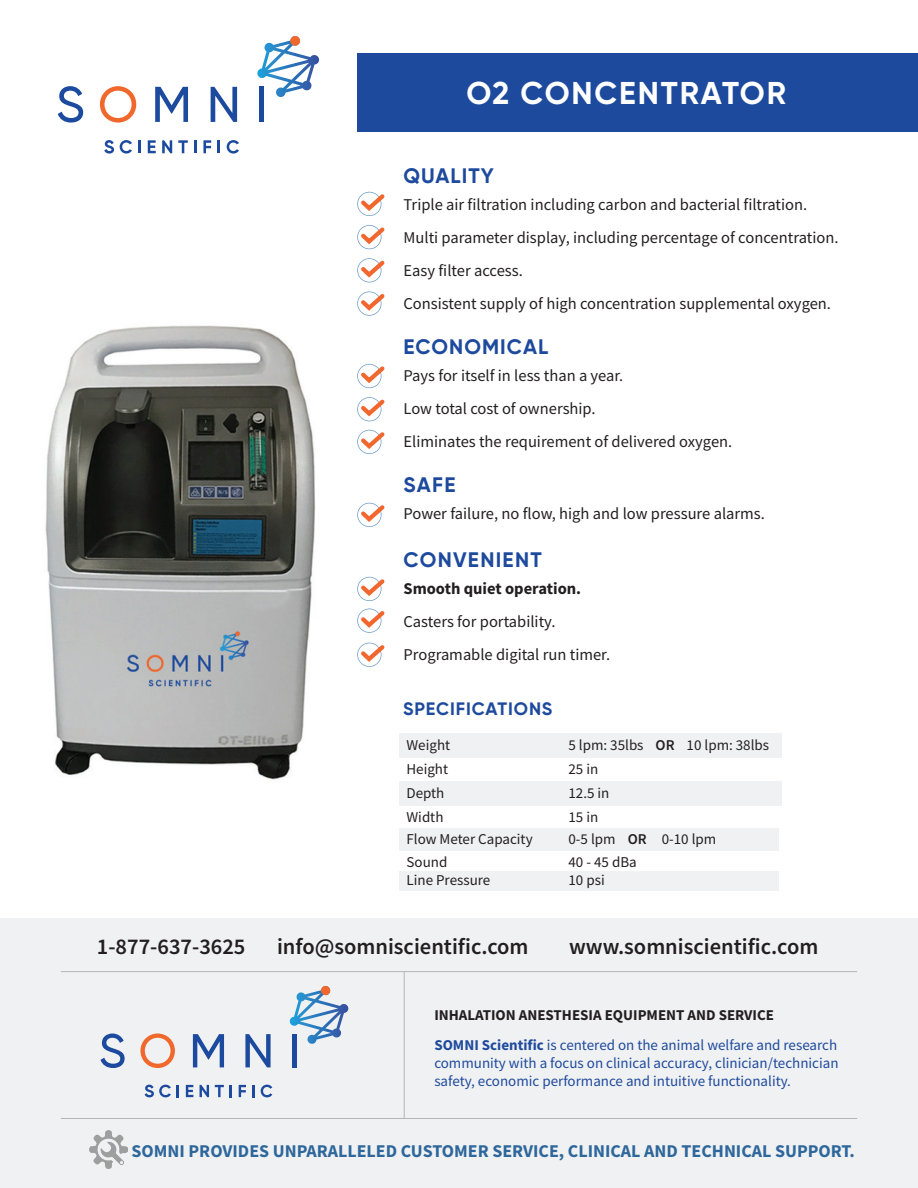
<style>
.page{position:relative;width:918px;height:1188px;background:#fff}
.page>*{position:absolute;margin:0;border:0;box-sizing:border-box;transform-origin:0 0}
.t1{font:700 31.5px "Gilroy";letter-spacing:.06em;color:#fff}
.t2{font:600 22.5px "Source Sans Pro";color:#231f20}
.t3{font:700 21px "Gilroy";letter-spacing:.05em;color:#1e4a9e}
.t4{font:700 18px "Source Sans Pro";color:#2e679b}
.t5{font:700 18px "Gilroy";letter-spacing:.05em;color:#1e4a9e}
.t6{font:16.5px/33px "Source Sans Pro";color:#231f20}
.t7{font:700 16.5px "Source Sans Pro";color:#231f20}
.t8{font:15px "Source Sans Pro";color:#231f20}
.t9{font:15px/18px "Source Sans Pro";color:#1e4a9e}
.t10{font:700 15px/30px "Source Sans Pro";color:#231f20}
.s1{font-weight:600}
.s2{color:#1e4a9e}
.s3{font-weight:400;color:#1e4a9e}
</style>
<div class="page">
<svg style="left:257px;top:36px;width:62px;height:61px"></svg>
<svg style="left:58px;top:86px;width:25px;height:37px"></svg>
<svg style="left:100px;top:86px;width:36px;height:37px"></svg>
<svg style="left:155px;top:87px;width:33px;height:35px"></svg>
<svg style="left:211px;top:87px;width:26px;height:35px"></svg>
<hr style="left:260px;top:87px;width:4px;height:35px;background:#1c4a9e">
<svg style="left:104px;top:140px;width:10px;height:14px"></svg>
<svg style="left:120px;top:140px;width:12px;height:14px"></svg>
<svg style="left:138px;top:140px;width:3px;height:13px"></svg>
<svg style="left:148px;top:140px;width:8px;height:13px"></svg>
<svg style="left:162px;top:140px;width:10px;height:13px"></svg>
<svg style="left:178px;top:140px;width:10px;height:13px"></svg>
<svg style="left:194px;top:140px;width:2px;height:13px"></svg>
<svg style="left:203px;top:140px;width:8px;height:13px"></svg>
<svg style="left:218px;top:140px;width:2px;height:13px"></svg>
<svg style="left:227px;top:140px;width:12px;height:14px"></svg>
<div style="left:290px;top:36px;width:10px;height:10px;background:#f1682d;border-radius:50%"></div>
<div style="left:357px;top:54px;width:561px;height:78px;background:#1e4a9e"></div>
<svg style="left:357px;top:191px;width:28px;height:25px"></svg>
<svg style="left:357px;top:225px;width:28px;height:24px"></svg>
<svg style="left:357px;top:291px;width:28px;height:25px"></svg>
<svg style="left:357px;top:258px;width:28px;height:24px"></svg>
<svg style="left:357px;top:364px;width:28px;height:24px"></svg>
<svg style="left:357px;top:502px;width:28px;height:25px"></svg>
<svg style="left:357px;top:397px;width:28px;height:24px"></svg>
<svg style="left:357px;top:429px;width:28px;height:25px"></svg>
<svg style="left:357px;top:576px;width:28px;height:25px"></svg>
<svg style="left:357px;top:608px;width:28px;height:25px"></svg>
<svg style="left:357px;top:642px;width:28px;height:25px"></svg>
<div style="left:399px;top:871px;width:380px;height:20px;background:#f0f1f2"></div>
<div style="left:399px;top:734px;width:382px;height:24px;background:#f0f1f2"></div>
<div style="left:399px;top:781px;width:382px;height:24px;background:#f0f1f2"></div>
<div style="left:399px;top:829px;width:380px;height:22px;background:#f0f1f2"></div>
<img style="left:45px;top:325px;width:271px;height:455px">
<div style="left:0;top:918px;width:918px;height:270px;background:#f0f1f2"></div>
<hr style="left:61px;top:1118px;width:796px;height:1px;background:#b4b5b8">
<hr style="left:61px;top:971px;width:796px;height:1px;background:#b4b5b8">
<hr style="left:404px;top:972px;width:1px;height:147px;background:#b4b5b8">
<svg style="left:290px;top:986px;width:58px;height:58px"></svg>
<svg style="left:100px;top:1034px;width:25px;height:34px"></svg>
<svg style="left:140px;top:1034px;width:35px;height:34px"></svg>
<svg style="left:193px;top:1034px;width:31px;height:33px"></svg>
<svg style="left:245px;top:1034px;width:26px;height:33px"></svg>
<hr style="left:292px;top:1034px;width:4px;height:33px;background:#1c4a9e">
<svg style="left:145px;top:1085px;width:26px;height:12px"></svg>
<svg style="left:177px;top:1085px;width:2px;height:12px"></svg>
<svg style="left:186px;top:1085px;width:7px;height:12px"></svg>
<svg style="left:200px;top:1085px;width:9px;height:12px"></svg>
<svg style="left:215px;top:1085px;width:9px;height:12px"></svg>
<svg style="left:230px;top:1085px;width:2px;height:12px"></svg>
<svg style="left:239px;top:1085px;width:7px;height:12px"></svg>
<svg style="left:252px;top:1085px;width:3px;height:12px"></svg>
<svg style="left:261px;top:1085px;width:11px;height:12px"></svg>
<div style="left:321px;top:986px;width:9px;height:9px;background:#f1682d;border-radius:50%"></div>
<img style="left:89px;top:1130px;width:38px;height:38px">
<h1 class="t1" style="left:466px;top:74px;width:321px">O2 CONCENTRATOR</h1>
<p class="t3" style="left:404px;top:162px;width:92px">QUALITY</p>
<p class="t6" style="left:404px;top:188px;width:436px">Triple air filtration including carbon and bacterial filtration.<br>Multi parameter display, including percentage of concentration.<br>Easy filter access.<br>Consistent supply of high concentration supplemental oxygen.</p>
<p class="t3" style="left:404px;top:333px;width:146px">ECONOMICAL</p>
<p class="t6" style="left:404px;top:359px;width:330px">Pays for itself in less than a year.<br>Low total cost of ownership.<br>Eliminates the requirement of delivered oxygen.</p>
<p class="t3" style="left:404px;top:471px;width:53px">SAFE</p>
<p class="t6" style="left:404px;top:497px;width:363px">Power failure, no flow, high and low pressure alarms.</p>
<p class="t3" style="left:404px;top:546px;width:140px">CONVENIENT</p>
<p class="t7" style="left:404px;top:577px;width:179px">Smooth quiet operation.</p>
<p class="t6" style="left:404px;top:605px;width:208px">Casters for portability.<br>Programable digital run timer.</p>
<p class="t5" style="left:403px;top:697px;width:151px">SPECIFICATIONS</p>
<p class="t8" style="left:407px;top:735px;width:45px">Weight</p>
<p class="t8" style="left:569px;top:735px;width:202px">5 lpm: 35lbs <span class="s1">OR</span> 10 lpm: 38lbs</p>
<p class="t8" style="left:407px;top:759px;width:43px">Height</p>
<p class="t8" style="left:569px;top:759px;width:31px">25 in</p>
<p class="t8" style="left:407px;top:783px;width:39px">Depth</p>
<p class="t8" style="left:569px;top:783px;width:42px">12.5 in</p>
<p class="t8" style="left:407px;top:807px;width:39px">Width</p>
<p class="t8" style="left:569px;top:807px;width:31px">15 in</p>
<p class="t8" style="left:407px;top:830px;width:128px">Flow Meter Capacity</p>
<p class="t8" style="left:569px;top:830px;width:149px">0-5 lpm <span class="s1">OR</span> 0-10 lpm</p>
<p class="t8" style="left:407px;top:852px;width:42px">Sound</p>
<p class="t8" style="left:569px;top:852px;width:70px">40 - 45 dBa</p>
<p class="t8" style="left:407px;top:870px;width:85px">Line Pressure</p>
<p class="t8" style="left:569px;top:870px;width:38px">10 psi</p>
<h2 class="t2" style="left:97px;top:932px;width:150px">1-877-637-3625</h2>
<h2 class="t2" style="left:277px;top:932px;width:253px">info@somniscientific.com</h2>
<h2 class="t2" style="left:569px;top:932px;width:251px">www.somniscientific.com</h2>
<p class="t10" style="left:434px;top:999px;width:404px">INHALATION ANESTHESIA EQUIPMENT AND SERVICE<br><span class="s2">SOMNI Scientific</span> <span class="s3">is centered on the animal welfare and research</span></p>
<p class="t9" style="left:434px;top:1054px;width:406px">community with a focus on clinical accuracy, clinician/technician safety, economic performance and intuitive functionality.</p>
<p class="t4" style="left:132px;top:1139px;width:725px">SOMNI PROVIDES UNPARALLELED CUSTOMER SERVICE, CLINICAL AND TECHNICAL SUPPORT.</p>
</div>
